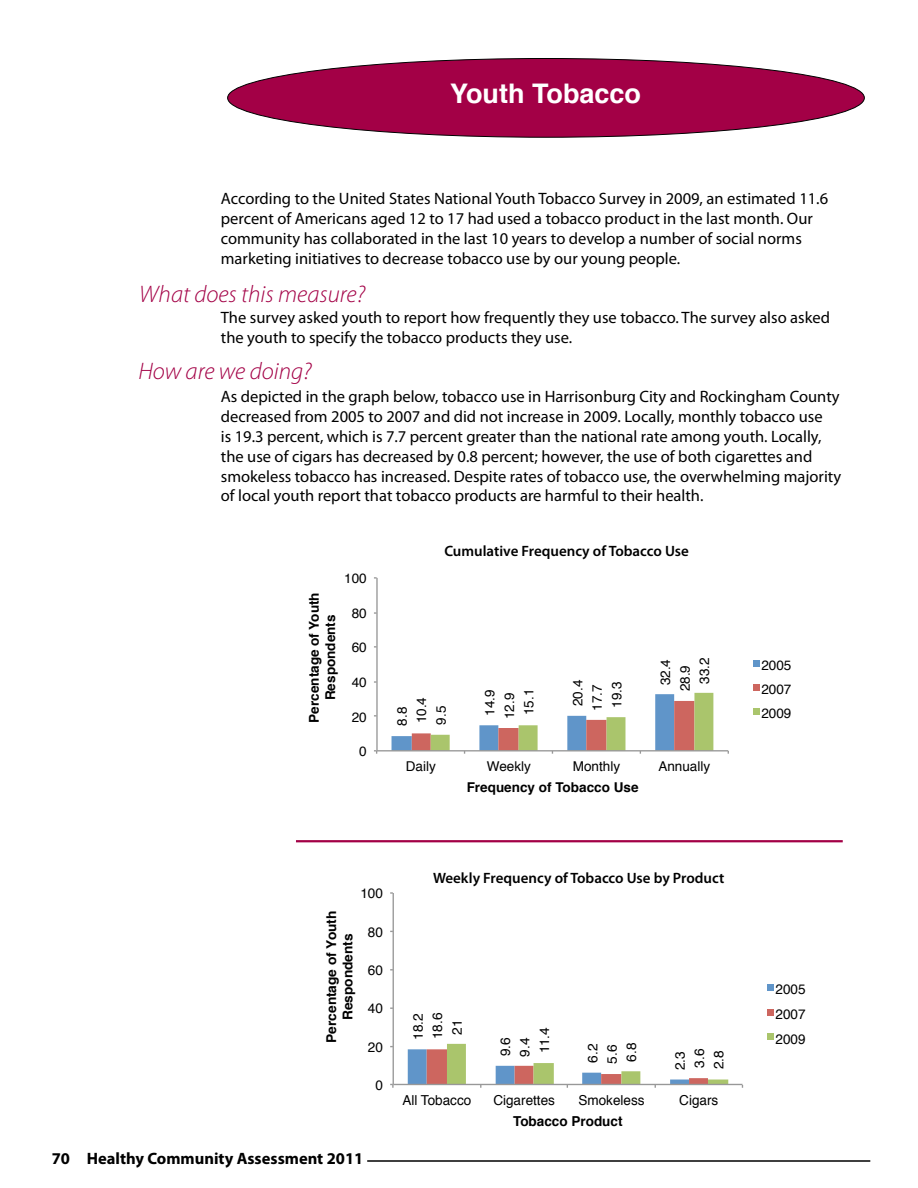
<style>
.page{position:relative;width:918px;height:1188px;background:#fff}
.page>*{position:absolute;margin:0;border:0;box-sizing:border-box;transform-origin:0 0}
.Indicator_heading{font:700 27px "Helvetica";color:#fff}
.t1{font:italic 300 24px "Myriad Pro";color:#a30046}
.t2{font:16.5px/19.8px "Myriad Pro";color:#000}
.t3{font:700 16.5px "Myriad Pro";color:#000}
.t4{font:600 15px "Myriad Pro";color:#000}
.t5{font:13.65px/24.6px "Helvetica";color:#000;text-align:justify}
.t6{font:700 13.65px "Helvetica";color:#000}
.t7{font:13.5px/24.2px "Helvetica";color:#000;text-align:justify}
.t8{font:700 13.5px/16.2px "Helvetica";color:#000;text-align:center}
</style>
<div class="page">
<hr style="left:367px;top:1160px;width:503px;height:2px;background:#000">
<hr style="left:393px;top:893px;width:1px;height:191px;background:#989898">
<hr style="left:393px;top:1084px;width:349px;height:1px;background:#989898">
<svg style="left:390px;top:1084px;width:4px;height:4px"></svg>
<svg style="left:408px;top:1044px;width:320px;height:44px"></svg>
<svg style="left:767px;top:985px;width:6px;height:6px"></svg>
<svg style="left:767px;top:1009px;width:6px;height:6px"></svg>
<svg style="left:767px;top:1034px;width:6px;height:6px"></svg>
<hr style="left:376px;top:578px;width:2px;height:173px;background:#989898">
<hr style="left:377px;top:750px;width:351px;height:1px;background:#989898">
<svg style="left:392px;top:693px;width:321px;height:61px"></svg>
<svg style="left:753px;top:660px;width:6px;height:6px"></svg>
<svg style="left:753px;top:684px;width:6px;height:6px"></svg>
<svg style="left:753px;top:709px;width:6px;height:6px"></svg>
<div style="left:228px;top:58px;width:636px;height:79px;background:#a30046;border-radius:50%"></div>
<hr style="left:296px;top:840px;width:547px;height:2px;background:#a30046">
<p class="Indicator_heading" style="left:450px;top:71px;width:192px">Youth Tobacco</p>
<p class="t2" style="left:221px;top:189px;width:609px">According to the United States National Youth Tobacco Survey in 2009, an estimated 11.6 percent of Americans aged 12 to 17 had used a tobacco product in the last month. Our community has collaborated in the last 10 years to develop a number of social norms marketing initiatives to decrease tobacco use by our young people.</p>
<p class="t1" style="left:139px;top:280px;width:228px">What does this measure?</p>
<p class="t2" style="left:221px;top:307px;width:611px">The survey asked youth to report how frequently they use tobacco. The survey also asked the youth to specify the tobacco products they use.</p>
<p class="t1" style="left:138px;top:356px;width:175px">How are we doing?</p>
<p class="t2" style="left:221px;top:387px;width:622px">As depicted in the graph below, tobacco use in Harrisonburg City and Rockingham County decreased from 2005 to 2007 and did not increase in 2009. Locally, monthly tobacco use<br>is 19.3 percent, which is 7.7 percent greater than the national rate among youth. Locally, the use of cigars has decreased by 0.8 percent; however, the use of both cigarettes and smokeless tobacco has increased. Despite rates of tobacco use, the overwhelming majority of local youth report that tobacco products are harmful to their health.</p>
<p class="t7" style="left:344px;top:567px;width:24px">100</p>
<p class="t8" style="left:306px;top:723px;width:132px;rotate:-90deg">Percentage of Youth<br>Respondents</p>
<p class="t7" style="left:352px;top:601px;width:17px">80</p>
<p class="t7" style="left:352px;top:636px;width:17px">60</p>
<p class="t7" style="left:352px;top:671px;width:17px">40</p>
<p class="t7" style="left:352px;top:705px;width:17px">20</p>
<p class="t7" style="left:359px;top:740px;width:9px">0</p>
<p class="t4" style="left:444px;top:541px;width:246px">Cumulative Frequency of Tobacco Use</p>
<p class="t7" style="left:390px;top:726px;width:20px;rotate:-90deg">8.8</p>
<p class="t7" style="left:478px;top:716px;width:28px;rotate:-90deg">14.9</p>
<p class="t7" style="left:566px;top:706px;width:28px;rotate:-90deg">20.4</p>
<p class="t7" style="left:517px;top:715px;width:28px;rotate:-90deg">15.1</p>
<p class="t7" style="left:605px;top:708px;width:28px;rotate:-90deg">19.3</p>
<p class="t7" style="left:410px;top:723px;width:28px;rotate:-90deg">10.4</p>
<p class="t7" style="left:498px;top:719px;width:28px;rotate:-90deg">12.9</p>
<p class="t7" style="left:586px;top:711px;width:28px;rotate:-90deg">17.7</p>
<p class="t7" style="left:429px;top:725px;width:20px;rotate:-90deg">9.5</p>
<p class="t7" style="left:654px;top:685px;width:28px;rotate:-90deg">32.4</p>
<p class="t7" style="left:673px;top:691px;width:28px;rotate:-90deg">28.9</p>
<p class="t7" style="left:693px;top:684px;width:28px;rotate:-90deg">33.2</p>
<p class="t7" style="left:406px;top:755px;width:32px">Daily</p>
<p class="t7" style="left:487px;top:755px;width:46px">Weekly</p>
<p class="t7" style="left:573px;top:755px;width:49px">Monthly</p>
<p class="t7" style="left:658px;top:755px;width:53px">Annually</p>
<p class="t8" style="left:467px;top:780px;width:173px">Frequency of Tobacco Use</p>
<p class="t5" style="left:360px;top:882px;width:24px">100</p>
<p class="t8" style="left:324px;top:1043px;width:134px;rotate:-90deg">Percentage of Youth<br>Respondents</p>
<p class="t5" style="left:368px;top:920px;width:17px">80</p>
<p class="t5" style="left:368px;top:958px;width:17px">60</p>
<p class="t5" style="left:368px;top:997px;width:17px">40</p>
<p class="t5" style="left:368px;top:1035px;width:17px">20</p>
<p class="t5" style="left:375px;top:1073px;width:9px">0</p>
<p class="t3" style="left:52px;top:1148px;width:313px">70 Healthy Community Assessment 2011</p>
<p class="t4" style="left:433px;top:868px;width:293px">Weekly Frequency of Tobacco Use by Product</p>
<p class="t7" style="left:406px;top:1040px;width:28px;rotate:-90deg">18.2</p>
<p class="t7" style="left:426px;top:1039px;width:28px;rotate:-90deg">18.6</p>
<p class="t7" style="left:445px;top:1035px;width:17px;rotate:-90deg">21</p>
<p class="t7" style="left:533px;top:1053px;width:27px;rotate:-90deg">11.4</p>
<p class="t7" style="left:494px;top:1056px;width:21px;rotate:-90deg">9.6</p>
<p class="t7" style="left:581px;top:1063px;width:21px;rotate:-90deg">6.2</p>
<p class="t7" style="left:668px;top:1070px;width:21px;rotate:-90deg">2.3</p>
<p class="t7" style="left:513px;top:1057px;width:21px;rotate:-90deg">9.4</p>
<p class="t7" style="left:601px;top:1064px;width:21px;rotate:-90deg">5.6</p>
<p class="t7" style="left:688px;top:1068px;width:21px;rotate:-90deg">3.6</p>
<p class="t7" style="left:620px;top:1062px;width:21px;rotate:-90deg">6.8</p>
<p class="t7" style="left:707px;top:1069px;width:21px;rotate:-90deg">2.8</p>
<p class="t5" style="left:402px;top:1089px;width:70px">All Tobacco</p>
<p class="t5" style="left:493px;top:1089px;width:63px">Cigarettes</p>
<p class="t5" style="left:578px;top:1089px;width:68px">Smokeless</p>
<p class="t5" style="left:679px;top:1089px;width:41px">Cigars</p>
<p class="t6" style="left:513px;top:1111px;width:111px">Tobacco Product</p>
<p class="t7" style="left:761px;top:654px;width:32px">2005<br>2007<br>2009</p>
<p class="t5" style="left:776px;top:978px;width:32px">2005<br>2007<br>2009</p>
</div>
